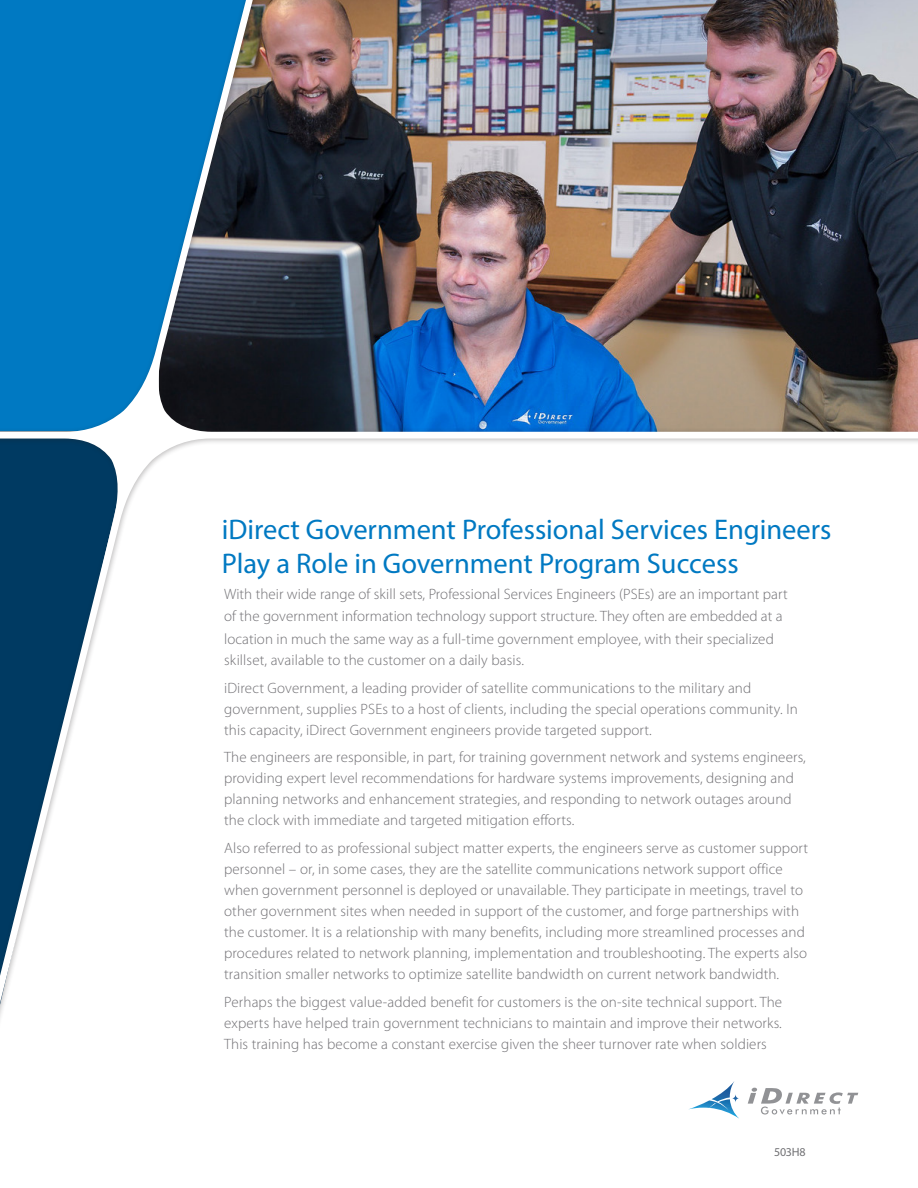
<style>
.page{position:relative;width:918px;height:1188px;background:#fff}
.page>*{position:absolute;margin:0;border:0;box-sizing:border-box;transform-origin:0 0}
.t1{font:28.5px/34.5px "Myriad Pro";color:#0079c2}
.t2{font:300 15px/21px "Myriad Pro";letter-spacing:.01em;color:#717074}
.t3{font:12px "Myriad Pro";letter-spacing:-.02em;color:#717174}
</style>
<div class="page">
<svg style="left:689px;top:1086px;width:50px;height:33px"></svg>
<svg style="left:748px;top:1088px;width:110px;height:27px"></svg>
<img style="left:0;top:0;width:918px;height:1018px">
<h1 class="t1" style="left:222px;top:512px;width:611px">iDirect Government Professional Services Engineers<br>Play a Role in Government Program Success</h1>
<p class="t2" style="left:224px;top:582px;width:565px;line-height:22.5px">With their wide range of skill sets, Professional Services Engineers (PSEs) are an important part of the government information technology support structure. They often are embedded at a location in much the same way as a full-time government employee, with their specialized</p>
<p class="t2" style="left:224px;top:646px;width:529px;line-height:27.8px">skillset, available to the customer on a daily basis.<br>iDirect Government, a leading provider of satellite communications to the military and</p>
<p class="t2" style="left:224px;top:698px;width:575px">government, supplies PSEs to a host of clients, including the special operations community. In this capacity, iDirect Government engineers provide targeted support.</p>
<p class="t2" style="left:224px;top:747px;width:583px">The engineers are responsible, in part, for training government network and systems engineers, providing expert level recommendations for hardware systems improvements, designing and planning networks and enhancement strategies, and responding to network outages around the clock with immediate and targeted mitigation efforts.</p>
<p class="t2" style="left:224px;top:837px;width:585px">Also referred to as professional subject matter experts, the engineers serve as customer support personnel – or, in some cases, they are the satellite communications network support office when government personnel is deployed or unavailable. They participate in meetings, travel to other government sites when needed in support of the customer, and forge partnerships with the customer. It is a relationship with many benefits, including more streamlined processes and procedures related to network planning, implementation and troubleshooting. The experts also transition smaller networks to optimize satellite bandwidth on current network bandwidth.</p>
<p class="t2" style="left:224px;top:991px;width:560px;text-align:justify">Perhaps the biggest value-added benefit for customers is the on-site technical support. The experts have helped train government technicians to maintain and improve their networks.<br>This training has become a constant exercise given the sheer turnover rate when soldiers</p>
<p class="t3" style="left:774px;top:1145px;width:33px">503H8</p>
</div>
